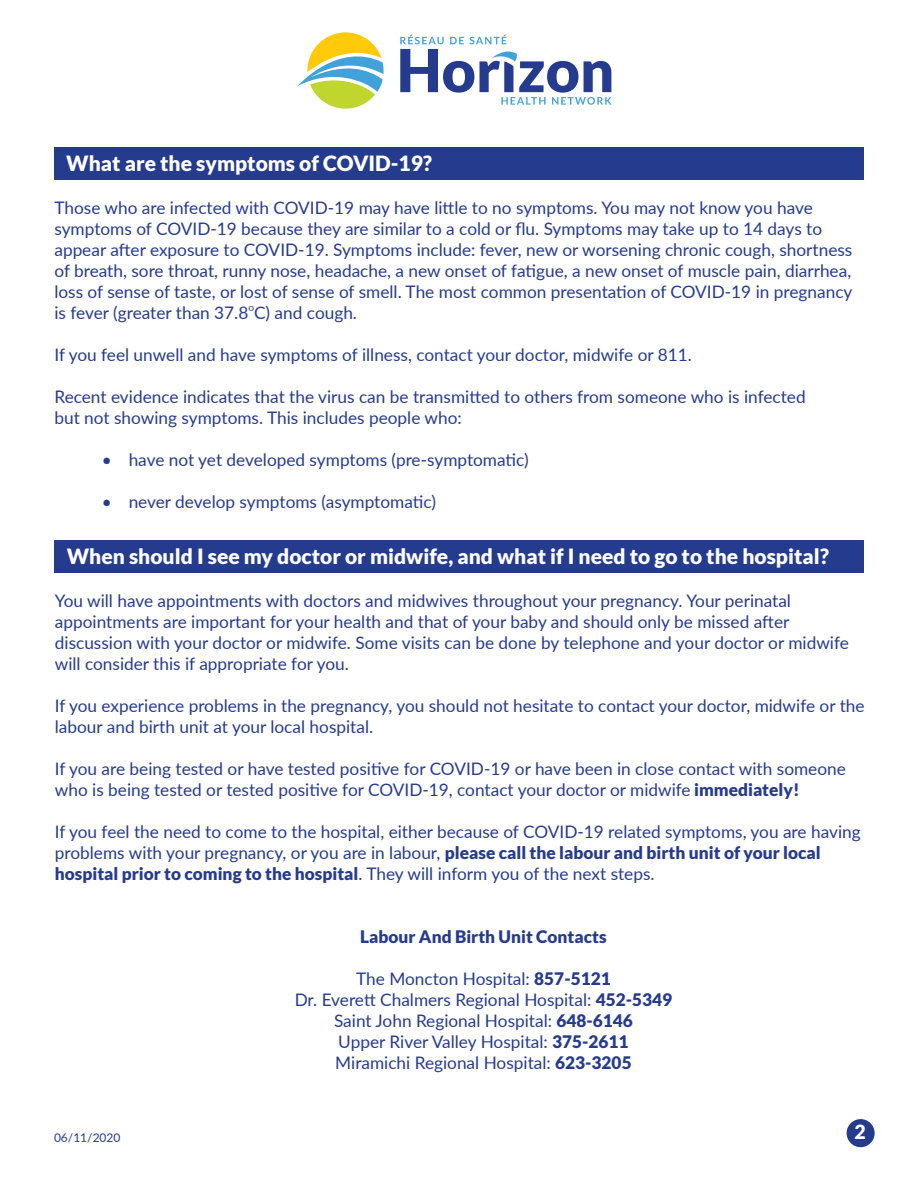
<style>
.page{position:relative;width:918px;height:1188px;background:#fff}
.page>*{position:absolute;margin:0;border:0;box-sizing:border-box;transform-origin:0 0}
.t1{font:900 21px "Lato";color:#fff}
.t2{font:900 19.5px "Lato";color:#fff}
.t3{font:17.25px/21px "Lato";color:#253b8d}
.t4{font:900 17.25px "Lato";color:#253b8d}
.t5{font:12px "Lato";color:#253b8d}
.s1{font-weight:900}
</style>
<div class="page">
<svg style="left:297px;top:32px;width:87px;height:77px"></svg>
<svg style="left:400px;top:35px;width:212px;height:70px"></svg>
<div style="left:847px;top:1119px;width:28px;height:28px;background:#253b8d;border-radius:50%"></div>
<div style="left:54px;top:147px;width:810px;height:33px;background:#253b8d"></div>
<div style="left:54px;top:540px;width:810px;height:33px;background:#253b8d"></div>
<p class="t1" style="left:66px;top:151px;width:367px">What are the symptoms of COVID-19?</p>
<p class="t3" style="left:54px;top:196px;width:800px">Those who are infected with COVID-19 may have little to no symptoms. You may not know you have symptoms of COVID-19 because they are similar to a cold or flu. Symptoms may take up to 14 days to appear after exposure to COVID-19. Symptoms include: fever, new or worsening chronic cough, shortness of breath, sore throat, runny nose, headache, a new onset of fatigue, a new onset of muscle pain, diarrhea, loss of sense of taste, or lost of sense of smell. The most common presentation of COVID-19 in pregnancy is fever (greater than 37.8<sup>o</sup>C) and cough.</p>
<p class="t3" style="left:54px;top:343px;width:639px">If you feel unwell and have symptoms of illness, contact your doctor, midwife or 811.</p>
<p class="t3" style="left:54px;top:385px;width:753px">Recent evidence indicates that the virus can be transmitted to others from someone who is infected</p>
<p class="t3" style="left:54px;top:406px;width:409px">but not showing symptoms. This includes people who:</p>
<p class="t3" style="left:102px;top:448px;width:429px">• have not yet developed symptoms (pre-symptomatic)</p>
<p class="t3" style="left:102px;top:490px;width:336px">• never develop symptoms (asymptomatic)</p>
<p class="t1" style="left:67px;top:544px;width:764px">When should I see my doctor or midwife, and what if I need to go to the hospital?</p>
<p class="t3" style="left:55px;top:589px;width:796px">You will have appointments with doctors and midwives throughout your pregnancy. Your perinatal appointments are important for your health and that of your baby and should only be missed after discussion with your doctor or midwife. Some visits can be done by telephone and your doctor or midwife will consider this if appropriate for you.</p>
<p class="t3" style="left:55px;top:694px;width:811px">If you experience problems in the pregnancy, you should not hesitate to contact your doctor, midwife or the labour and birth unit at your local hospital.</p>
<p class="t3" style="left:55px;top:757px;width:793px">If you are being tested or have tested positive for COVID-19 or have been in close contact with someone who is being tested or tested positive for COVID-19, contact your doctor or midwife <span class="s1">immediately!</span></p>
<p class="t3" style="left:55px;top:820px;width:807px">If you feel the need to come to the hospital, either because of COVID-19 related symptoms, you are having problems with your pregnancy, or you are in labour, <span class="s1">please call the labour and birth unit of your local hospital prior to coming to the hospital</span>. They will inform you of the next steps.</p>
<p class="t4" style="left:360px;top:926px;width:248px">Labour And Birth Unit Contacts</p>
<p class="t3" style="left:356px;top:967px;width:256px">The Moncton Hospital: <span class="s1">857-5121</span></p>
<p class="t3" style="left:295px;top:988px;width:379px">Dr. Everett Chalmers Regional Hospital: <span class="s1">452-5349</span></p>
<p class="t3" style="left:334px;top:1009px;width:300px">Saint John Regional Hospital: <span class="s1">648-6146</span></p>
<p class="t3" style="left:338px;top:1030px;width:292px">Upper River Valley Hospital: <span class="s1">375-2611</span></p>
<p class="t3" style="left:335px;top:1051px;width:298px">Miramichi Regional Hospital: <span class="s1">623-3205</span></p>
<p class="t5" style="left:54px;top:1130px;width:68px">06/11/2020</p>
<p class="t2" style="left:854px;top:1121px;width:13px">2</p>
</div>
